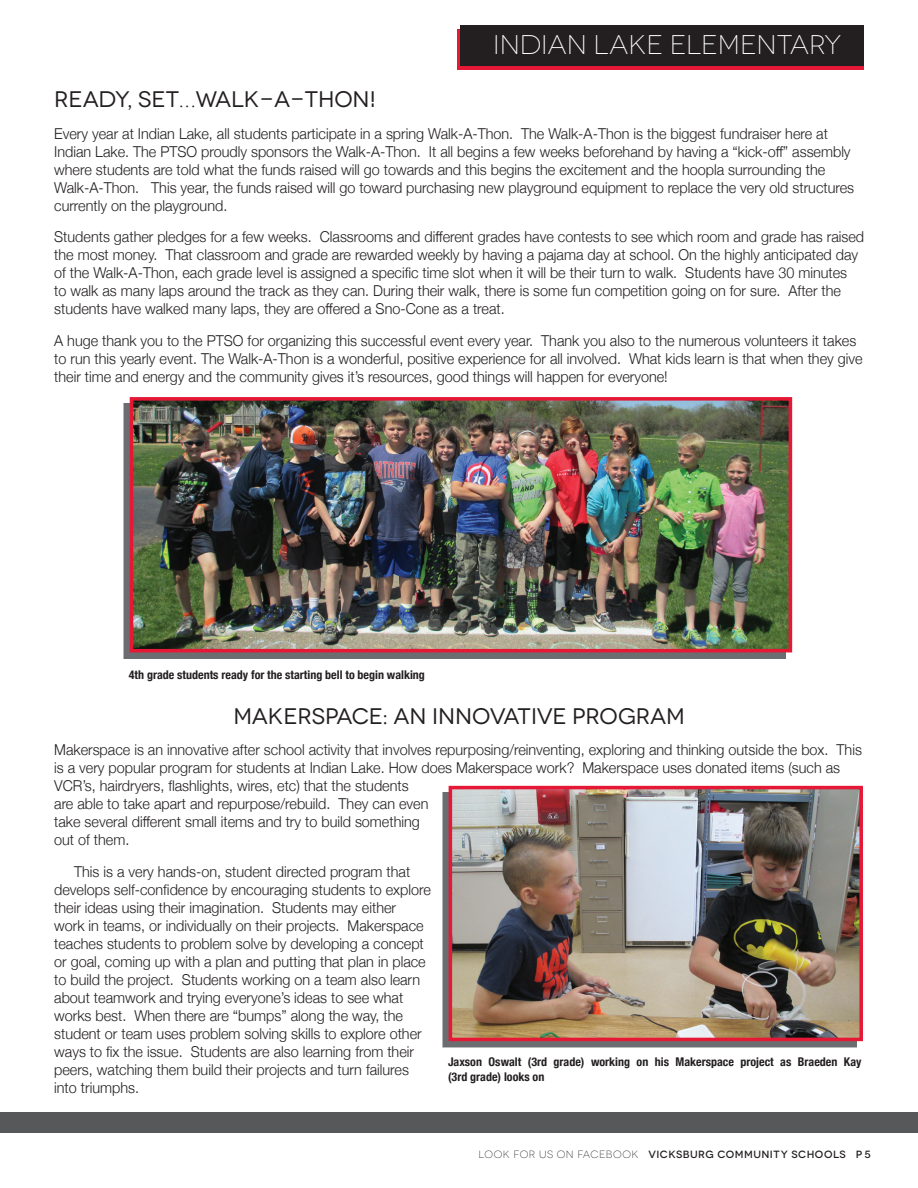
<style>
.page{position:relative;width:918px;height:1188px;background:#fff}
.page>*{position:absolute;margin:0;border:0;box-sizing:border-box;transform-origin:0 0}
.t1{font:300 27px "Novecentowide";color:#fff}
.t2{font:22.5px "Novecentowide";letter-spacing:-.005em;color:#231f20}
.t3{font:300 15px/18px "Helvetica Neue";color:#231f20;scale:.96 1}
.t4{font:700 condensed 12px/14.4px "Helvetica Neue";color:#231f20}
.t5{font:500 10.5px "Novecentowide";letter-spacing:.045em;color:#231f20}
.s1{font-weight:300}
</style>
<div class="page">
<div style="left:0;top:1112px;width:918px;height:21px;background:#57585a"></div>
<svg style="left:458px;top:29px;width:406px;height:41px;background:#bd1931"></svg>
<div style="left:461px;top:25px;width:403px;height:40px;background:#231f20"></div>
<div style="left:124px;top:403px;width:662px;height:255px;background:linear-gradient(to right,#6c6d70,#6c6d70)"></div>
<img style="left:135px;top:402px;width:652px;height:245px">
<div style="left:130px;top:397px;width:662px;height:255px;border:4px solid #e51836"></div>
<svg style="left:442px;top:792px;width:415px;height:255px;background:#756d71"></svg>
<img style="left:454px;top:791px;width:404px;height:245px">
<div style="left:449px;top:786px;width:414px;height:255px;border:4px solid #e51836"></div>
<h1 class="t1" style="left:493px;top:29px;width:350px">INDIAN LAKE ELEMENTARY</h1>
<h2 class="t2" style="left:54px;top:86px;width:323px">READY, SET…WALK-A-THON!</h2>
<p class="t3" style="left:54px;top:123px;width:835px">Every year at Indian Lake, all students participate in a spring Walk-A-Thon. The Walk-A-Thon is the biggest fundraiser here at Indian Lake. The PTSO proudly sponsors the Walk-A-Thon. It all begins a few weeks beforehand by having a “kick-off” assembly where students are told what the funds raised will go towards and this begins the excitement and the hoopla surrounding the Walk-A-Thon. This year, the funds raised will go toward purchasing new playground equipment to replace the very old structures currently on the playground.</p>
<p class="t3" style="left:54px;top:227px;width:845px">Students gather pledges for a few weeks. Classrooms and different grades have contests to see which room and grade has raised the most money. That classroom and grade are rewarded weekly by having a pajama day at school. On the highly anticipated day of the Walk-A-Thon, each grade level is assigned a specific time slot when it will be their turn to walk. Students have 30 minutes<br>to walk as many laps around the track as they can. During their walk, there is some fun competition going on for sure. After the students have walked many laps, they are offered a Sno-Cone as a treat.</p>
<p class="t3" style="left:54px;top:330px;width:844px">A huge thank you to the PTSO for organizing this successful event every year. Thank you also to the numerous volunteers it takes to run this yearly event. The Walk-A-Thon is a wonderful, positive experience for all involved. What kids learn is that when they give their time and energy and the community gives it’s resources, good things will happen for everyone!</p>
<p class="t4" style="left:129px;top:667px;width:298px">4th grade students ready for the starting bell to begin walking</p>
<h2 class="t2" style="left:233px;top:703px;width:453px">MAKERSPACE: AN INNOVATIVE PROGRAM</h2>
<p class="t3" style="left:54px;top:740px;width:843px">Makerspace is an innovative after school activity that involves repurposing/reinventing, exploring and thinking outside the box. This is a very popular program for students at Indian Lake. How does Makerspace work? Makerspace uses donated items (such as VCR’s, hairdryers, flashlights, wires, etc) that the students<br>are able to take apart and repurpose/rebuild. They can even<br>take several different small items and try to build something<br>out of them.</p>
<p class="t3" style="left:54px;top:861px;width:394px;text-indent:20px">This is a very hands-on, student directed program that develops self-confidence by encouraging students to explore their ideas using their imagination. Students may either<br>work in teams, or individually on their projects. Makerspace teaches students to problem solve by developing a concept or goal, coming up with a plan and putting that plan in place to build the project. Students working on a team also learn about teamwork and trying everyone’s ideas to see what works best. When there are “bumps” along the way, the student or team uses problem solving skills to explore other ways to fix the issue. Students are also learning from their peers, watching them build their projects and turn failures into triumphs.</p>
<p class="t4" style="left:448px;top:1054px;width:415px">Jaxson Oswalt (3rd grade) working on his Makerspace project as Braeden Kay (3rd grade) looks on</p>
<p class="t5" style="left:479px;top:1148px;width:394px"><span class="s1">LOOK FOR US ON FACEBOOK</span> VICKSBURG COMMUNITY SCHOOLS P 5</p>
</div>
